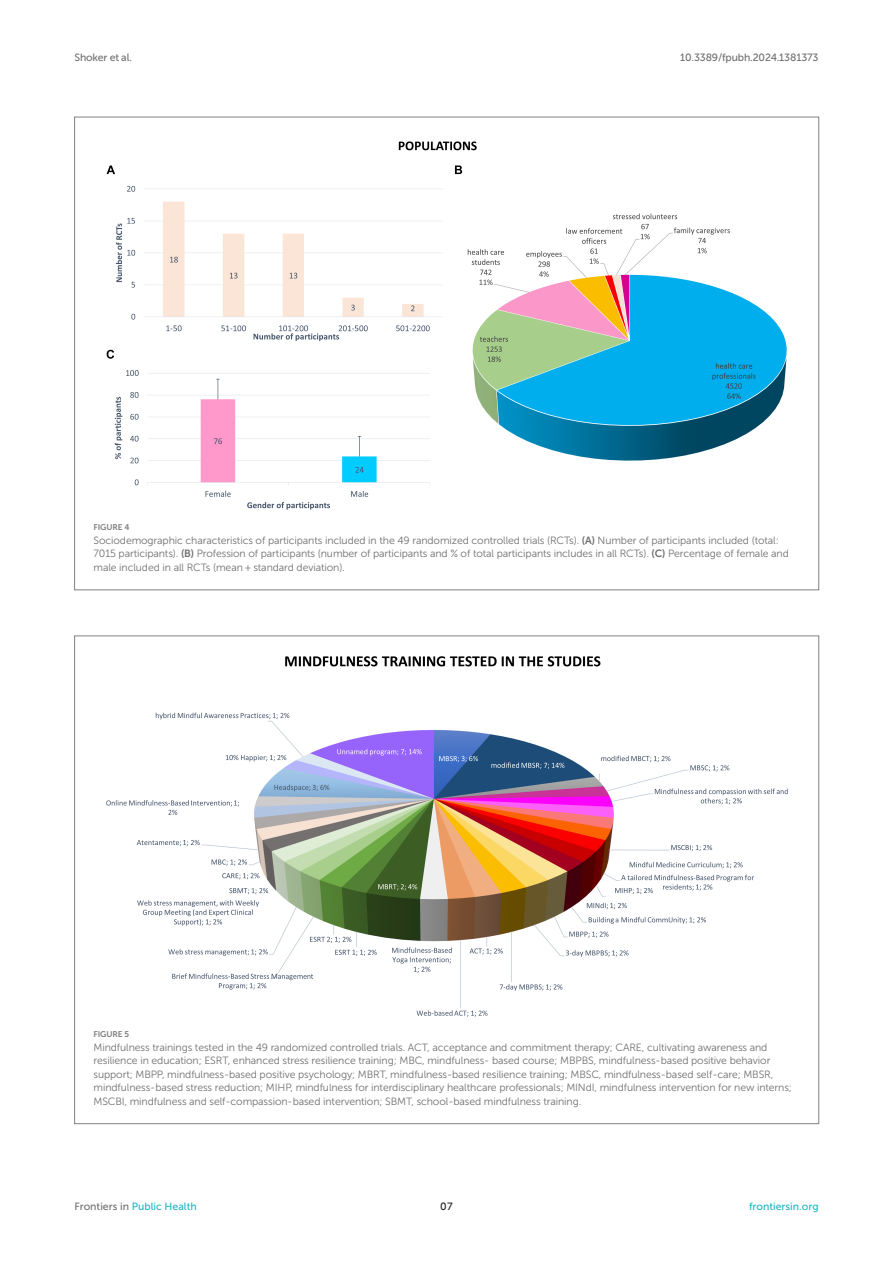
<style>
.page{position:relative;width:893px;height:1263px;background:#fff}
.page>*{position:absolute;margin:0;border:0;box-sizing:border-box;transform-origin:0 0}
.FIG_LEG{font:10.5px/13.5px "Museo Sans 300";letter-spacing:-.01em;color:#706f70}
.t1{font:10.5px "Museo Sans 500";color:#1db5c3}
.t2{font:10.5px "Museo Sans 500";letter-spacing:-.015em;color:#706f70}
.t3{font:10.5px "Museo Sans 500";color:#1b1c1b}
.FIG_HD{font:8.25px "Museo Sans 700";letter-spacing:-.01em;color:#7e7f7f}
.s1{font-family:"Museo Sans 700"}
.s2{color:#706f70}
</style>
<div class="page">
<img style="left:106px;top:141px;width:681px;height:369px">
<img style="left:106px;top:656px;width:682px;height:361px">
<p class="t2" style="left:74px;top:51px;width:59px">Shoker et al.</p>
<p class="t2" style="left:680px;top:51px;width:140px">10.3389/fpubh.2024.1381373</p>
<p class="FIG_HD" style="left:94px;top:523px;width:37px">FIGURE 4</p>
<p class="FIG_LEG" style="left:94px;top:534px;width:697px">Sociodemographic characteristics of participants included in the 49 randomized controlled trials (RCTs). <span class="s1">(A)</span> Number of participants included (total:<br>7015 participants). <span class="s1">(B)</span> Profession of participants (number of participants and % of total participants includes in all RCTs). <span class="s1">(C)</span> Percentage of female and male included in all RCTs (mean + standard deviation).</p>
<p class="FIG_HD" style="left:94px;top:1030px;width:37px">FIGURE 5</p>
<p class="FIG_LEG" style="left:94px;top:1040px;width:700px">Mindfulness trainings tested in the 49 randomized controlled trials. ACT, acceptance and commitment therapy; CARE, cultivating awareness and resilience in education; ESRT, enhanced stress resilience training; MBC, mindfulness- based course; MBPBS, mindfulness-based positive behavior support; MBPP, mindfulness-based positive psychology; MBRT, mindfulness-based resilience training; MBSC, mindfulness-based self-care; MBSR, mindfulness-based stress reduction; MIHP, mindfulness for interdisciplinary healthcare professionals; MINdI, mindfulness intervention for new interns; MSCBI, mindfulness and self-compassion-based intervention; SBMT, school-based mindfulness training.</p>
<p class="t1" style="left:74px;top:1200px;width:124px"><span class="s2">Frontiers in</span> Public Health</p>
<p class="t3" style="left:440px;top:1200px;width:14px">07</p>
<p class="t1" style="left:749px;top:1200px;width:71px">frontiersin.org</p>
</div>
